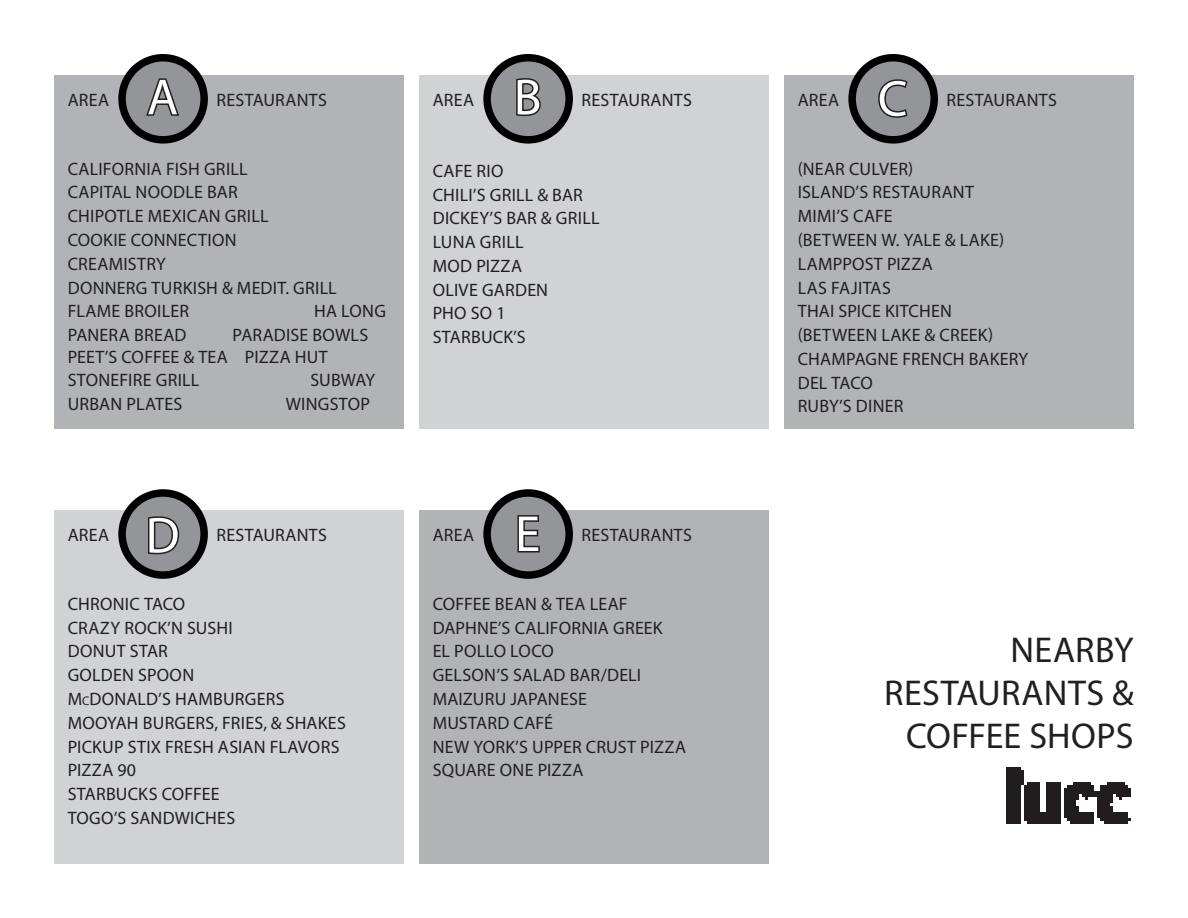
<style>
.page{position:relative;width:1188px;height:918px;background:#fff}
.page>*{position:absolute;margin:0;border:0;box-sizing:border-box;transform-origin:0 0}
.t1{font:51px "Myriad Pro";color:#fff}
.t2{font:36px/43.2px "Myriad Pro";letter-spacing:.01em;color:#231f20;text-align:right}
.t3{font:18px/23.7px "Myriad Pro";letter-spacing:.015em;color:#231f20}
.s1{font-size:12.6px}
</style>
<div class="page">
<div style="left:54px;top:76px;width:350px;height:353px;background:#b2b3b7"></div>
<svg style="left:122px;top:58px;width:82px;height:82px;background:#7e8083"></svg>
<svg style="left:144px;top:77px;width:37px;height:40px"></svg>
<div style="left:118px;top:54px;width:90px;height:90px;border:8px solid #000;border-radius:50%"></div>
<div style="left:419px;top:76px;width:350px;height:353px;background:#d1d2d4"></div>
<div style="left:487px;top:58px;width:82px;height:82px;background:#939598;border-radius:50%"></div>
<svg style="left:516px;top:78px;width:25px;height:38px"></svg>
<div style="left:483px;top:54px;width:90px;height:90px;border:8px solid #000;border-radius:50%"></div>
<div style="left:54px;top:511px;width:350px;height:353px;background:#d1d2d4"></div>
<svg style="left:122px;top:493px;width:82px;height:82px;background:#7f8083"></svg>
<svg style="left:146px;top:515px;width:35px;height:41px"></svg>
<div style="left:118px;top:489px;width:90px;height:90px;border:8px solid #000;border-radius:50%"></div>
<div style="left:419px;top:511px;width:350px;height:353px;background:#b2b3b7"></div>
<div style="left:487px;top:493px;width:82px;height:82px;background:#939598;border-radius:50%"></div>
<svg style="left:517px;top:515px;width:23px;height:38px"></svg>
<div style="left:483px;top:489px;width:90px;height:90px;border:8px solid #000;border-radius:50%"></div>
<div style="left:784px;top:76px;width:350px;height:353px;background:#b2b3b7"></div>
<div style="left:852px;top:58px;width:82px;height:82px;background:#939598;border-radius:50%"></div>
<svg style="left:878px;top:79px;width:30px;height:39px"></svg>
<div style="left:848px;top:54px;width:90px;height:90px;border:8px solid #000;border-radius:50%"></div>
<img style="left:1006px;top:767px;width:125px;height:57px">
<h1 class="t1" style="left:147px;top:66px;width:33px">A</h1>
<p class="t3" style="left:68px;top:87px;width:43px">AREA</p>
<p class="t3" style="left:216px;top:87px;width:112px">RESTAURANTS</p>
<p class="t3" style="left:68px;top:157px;width:271px">CALIFORNIA FISH GRILL<br>CAPITAL NOODLE BAR<br>CHIPOTLE MEXICAN GRILL<br>COOKIE CONNECTION<br>CREAMISTRY<br>DONNERG TURKISH &amp; MEDIT. GRILL<br>FLAME BROILER</p>
<p class="t3" style="left:314px;top:299px;width:73px">HA LONG</p>
<p class="t3" style="left:68px;top:324px;width:302px;line-height:21.6px;text-indent:165px">PARADISE BOWLS<br>PEET’S COFFEE &amp; TEA PIZZA HUT</p>
<p class="t3" style="left:68px;top:368px;width:133px">STONEFIRE GRILL</p>
<p class="t3" style="left:310px;top:368px;width:66px">SUBWAY</p>
<p class="t3" style="left:68px;top:392px;width:116px">URBAN PLATES</p>
<p class="t3" style="left:286px;top:392px;width:86px">WINGSTOP</p>
<p class="t3" style="left:68px;top:323px;width:120px">PANERA BREAD</p>
<h1 class="t1" style="left:514px;top:66px;width:29px">B</h1>
<p class="t3" style="left:433px;top:87px;width:43px">AREA</p>
<p class="t3" style="left:581px;top:87px;width:112px">RESTAURANTS</p>
<p class="t3" style="left:433px;top:159px;width:168px">CAFE RIO<br>CHILI’S GRILL &amp; BAR<br>DICKEY’S BAR &amp; GRILL<br>LUNA GRILL<br>MOD PIZZA<br>OLIVE GARDEN<br>PHO SO 1<br>STARBUCK’S</p>
<h1 class="t1" style="left:515px;top:502px;width:27px">E</h1>
<h1 class="t1" style="left:146px;top:504px;width:35px">D</h1>
<p class="t3" style="left:433px;top:523px;width:43px">AREA</p>
<p class="t3" style="left:581px;top:523px;width:112px">RESTAURANTS</p>
<p class="t3" style="left:68px;top:523px;width:43px">AREA</p>
<p class="t3" style="left:216px;top:523px;width:112px">RESTAURANTS</p>
<p class="t3" style="left:68px;top:592px;width:280px">CHRONIC TACO<br>CRAZY ROCK’N SUSHI<br>DONUT STAR<br>GOLDEN SPOON<br>M<span class="s1">c</span>DONALD’S HAMBURGERS<br>MOOYAH BURGERS, FRIES, &amp; SHAKES<br>PICKUP STIX FRESH ASIAN FLAVORS<br>PIZZA 90<br>STARBUCKS COFFEE<br>TOGO’S SANDWICHES</p>
<p class="t3" style="left:433px;top:592px;width:255px">COFFEE BEAN &amp; TEA LEAF<br>DAPHNE’S CALIFORNIA GREEK<br>EL POLLO LOCO<br>GELSON’S SALAD BAR/DELI<br>MAIZURU JAPANESE<br>MUSTARD CAFÉ<br>NEW YORK’S UPPER CRUST PIZZA<br>SQUARE ONE PIZZA</p>
<h1 class="t1" style="left:878px;top:67px;width:31px">C</h1>
<p class="t3" style="left:798px;top:87px;width:43px">AREA</p>
<p class="t3" style="left:946px;top:87px;width:112px">RESTAURANTS</p>
<p class="t3" style="left:798px;top:157px;width:232px">(NEAR CULVER)<br>ISLAND’S RESTAURANT<br>MIMI’S CAFE<br>(BETWEEN W. YALE &amp; LAKE)<br>LAMPPOST PIZZA<br>LAS FAJITAS<br>THAI SPICE KITCHEN (BETWEEN LAKE &amp; CREEK)<br>CHAMPAGNE FRENCH BAKERY<br>DEL TACO<br>RUBY’S DINER</p>
<h2 class="t2" style="left:884px;top:628px;width:251px">NEARBY<br>RESTAURANTS &amp;<br>COFFEE SHOPS</h2>
</div>
